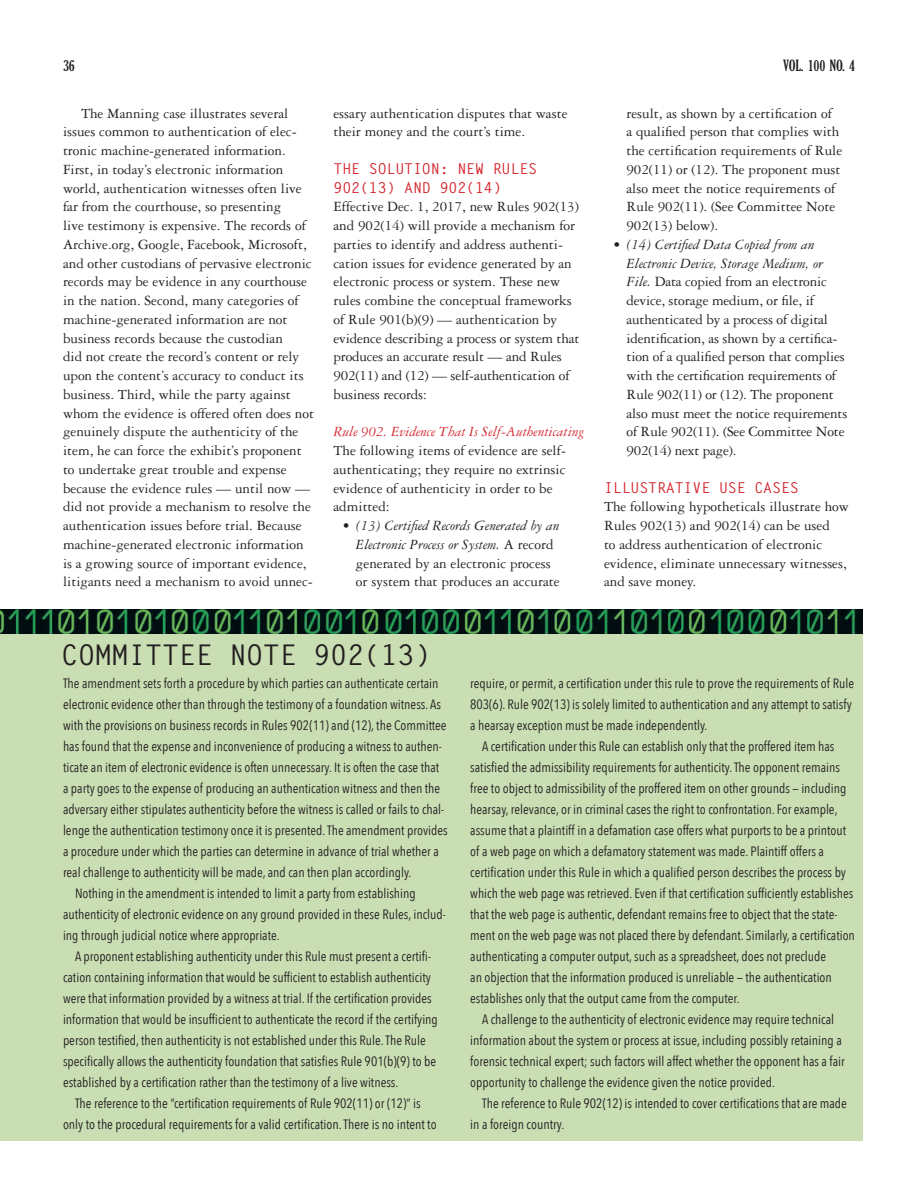
<style>
.page{position:relative;width:918px;height:1188px;background:#fff}
.page>*{position:absolute;margin:0;border:0;box-sizing:border-box;transform-origin:0 0}
.Subhead-section-caps{font:700 28.5px "Letter Gothic Std";letter-spacing:-.01em;color:#231f20}
.Body_Copy{font:15px/18.8px "Garamond 3 LT Std";color:#231f20}
.Body_Copy_-_no_inden{font:15px/18.8px "Garamond 3 LT Std";color:#231f20}
.Subhead-section-caps-2{font:700 15px/18.8px "Letter Gothic Std";letter-spacing:-.01em;color:#d3272f}
.Body_Copy_-_no_inden-2{font:italic 15px "Garamond 3 LT Std";color:#d3272f}
.t1{font:700 expanded 15px "Gloucester MT Pro";color:#231f20}
.Briefs_Body{font:13.5px/21px "Avenir Next Condensed";color:#231f20}
.Briefs_Body_-_no_ind{font:13.5px/21px "Avenir Next Condensed";color:#231f20}
.s1{font-style:italic}
</style>
<div class="page">
<div style="left:0;top:625px;width:862px;height:516px;background:#c9deb3"></div>
<img style="left:0;top:610px;width:862px;height:23px">
<p class="t1" style="left:63px;top:56px;width:13px">36</p>
<p class="t1" style="left:783px;top:56px;width:74px">VOL. 100 NO. 4</p>
<p class="Body_Copy" style="left:63px;top:104px;width:253px;text-indent:18px">The Manning case illustrates several issues common to authentication of elec&shy;tronic machine-generated information.<br>First, in today’s electronic information world, authentication witnesses often live far from the courthouse, so presenting<br>live testimony is expensive. The records of Archive.org, Google, Facebook, Microsoft, and other custodians of pervasive electronic records may be evidence in any courthouse in the nation. Second, many categories of machine-generated information are not business records because the custodian<br>did not create the record’s content or rely upon the content’s accuracy to conduct its business. Third, while the party against whom the evidence is offered often does not genuinely dispute the authenticity of the item, he can force the exhibit’s proponent to undertake great trouble and expense because the evidence rules — until now — did not provide a mechanism to resolve the authentication issues before trial. Because machine-generated electronic information is a growing source of important evidence, litigants need a mechanism to avoid unnec-</p>
<p class="Body_Copy" style="left:333px;top:104px;width:236px">essary authentication disputes that waste their money and the court’s time.</p>
<p class="Body_Copy" style="left:626px;top:104px;width:217px">result, as shown by a certification of<br>a qualified person that complies with the certification requirements of Rule 902(11) or (12). The proponent must also meet the notice requirements of Rule 902(11). (See Committee Note 902(13) below).</p>
<p class="Body_Copy" style="left:627px;top:235px;width:222px;text-indent:-14px"><span class="s1">• (14) Certified Data Copied from an Electronic Device, Storage Medium, or File.</span> Data copied from an electronic device, storage medium, or file, if authenticated by a process of digital identification, as shown by a certifica&shy;tion of a qualified person that complies with the certification requirements of Rule 902(11) or (12). The proponent also must meet the notice requirements of Rule 902(11). (See Committee Note 902(14) next page).</p>
<p class="Subhead-section-caps-2" style="left:604px;top:478px;width:196px">ILLUSTRATIVE USE CASES</p>
<p class="Body_Copy_-_no_inden" style="left:604px;top:498px;width:246px">The following hypotheticals illustrate how Rules 902(13) and 902(14) can be used<br>to address authentication of electronic evidence, eliminate unnecessary witnesses, and save money.</p>
<p class="Subhead-section-caps-2" style="left:333px;top:159px;width:205px">THE SOLUTION: NEW RULES<br>902(13) AND 902(14)</p>
<p class="Body_Copy_-_no_inden" style="left:333px;top:198px;width:247px">Effective Dec. 1, 2017, new Rules 902(13) and 902(14) will provide a mechanism for parties to identify and address authenti&shy;cation issues for evidence generated by an electronic process or system. These new rules combine the conceptual frameworks of Rule 901(b)(9) — authentication by evidence describing a process or system that produces an accurate result — and Rules 902(11) and (12) — self-authentication of business records:</p>
<p class="Body_Copy_-_no_inden-2" style="left:333px;top:424px;width:252px">Rule 902. Evidence That Is Self-Authenticating</p>
<p class="Body_Copy_-_no_inden" style="left:333px;top:441px;width:234px">The following items of evidence are self&shy;authenticating; they require no extrinsic evidence of authenticity in order to be admitted:</p>
<p class="Body_Copy" style="left:356px;top:516px;width:205px;text-indent:-14px"><span class="s1">• (13) Certified Records Generated by an Electronic Process or System.</span> A record generated by an electronic process or system that produces an accurate</p>
<p class="Subhead-section-caps" style="left:61px;top:637px;width:372px">COMMITTEE NOTE 902(13)</p>
<p class="Briefs_Body_-_no_ind" style="left:63px;top:672px;width:386px">The amendment sets forth a procedure by which parties can authenticate certain electronic evidence other than through the testimony of a foundation witness. As with the provisions on business records in Rules 902(11) and (12), the Committee has found that the expense and inconvenience of producing a witness to authen&shy;ticate an item of electronic evidence is often unnecessary. It is often the case that a party goes to the expense of producing an authentication witness and then the adversary either stipulates authenticity before the witness is called or fails to chal&shy;lenge the authentication testimony once it is presented. The amendment provides a procedure under which the parties can determine in advance of trial whether a real challenge to authenticity will be made, and can then plan accordingly.</p>
<p class="Briefs_Body" style="left:63px;top:882px;width:384px;text-indent:12px">Nothing in the amendment is intended to limit a party from establishing authenticity of electronic evidence on any ground provided in these Rules, includ&shy;ing through judicial notice where appropriate.</p>
<p class="Briefs_Body" style="left:63px;top:945px;width:376px;text-indent:12px">A proponent establishing authenticity under this Rule must present a certifi&shy;cation containing information that would be sufficient to establish authenticity were that information provided by a witness at trial. If the certification provides information that would be insufficient to authenticate the record if the certifying person testified, then authenticity is not established under this Rule. The Rule specifically allows the authenticity foundation that satisfies Rule 901(b)(9) to be established by a certification rather than the testimony of a live witness.</p>
<p class="Briefs_Body" style="left:63px;top:1092px;width:375px;text-align:center">The reference to the “certification requirements of Rule 902(11) or (12)” is<br>only to the procedural requirements for a valid certification. There is no intent to</p>
<p class="Briefs_Body" style="left:470px;top:672px;width:386px">require, or permit, a certification under this rule to prove the requirements of Rule<br>803(6). Rule 902(13) is solely limited to authentication and any attempt to satisfy a hearsay exception must be made independently.</p>
<p class="Briefs_Body" style="left:470px;top:735px;width:386px;text-indent:12px">A certification under this Rule can establish only that the proffered item has satisfied the admissibility requirements for authenticity. The opponent remains free to object to admissibility of the proffered item on other grounds — including hearsay, relevance, or in criminal cases the right to confrontation. For example, assume that a plaintiff in a defamation case offers what purports to be a printout of a web page on which a defamatory statement was made. Plaintiff offers a certification under this Rule in which a qualified person describes the process by which the web page was retrieved. Even if that certification sufficiently establishes that the web page is authentic, defendant remains free to object that the state&shy;ment on the web page was not placed there by defendant. Similarly, a certification authenticating a computer output, such as a spreadsheet, does not preclude<br>an objection that the information produced is unreliable — the authentication establishes only that the output came from the computer.</p>
<p class="Briefs_Body" style="left:470px;top:1009px;width:376px;text-indent:12px">A challenge to the authenticity of electronic evidence may require technical information about the system or process at issue, including possibly retaining a forensic technical expert; such factors will affect whether the opponent has a fair opportunity to challenge the evidence given the notice provided.</p>
<p class="Briefs_Body" style="left:470px;top:1093px;width:378px;text-indent:12px">The reference to Rule 902(12) is intended to cover certifications that are made in a foreign country.</p>
</div>
